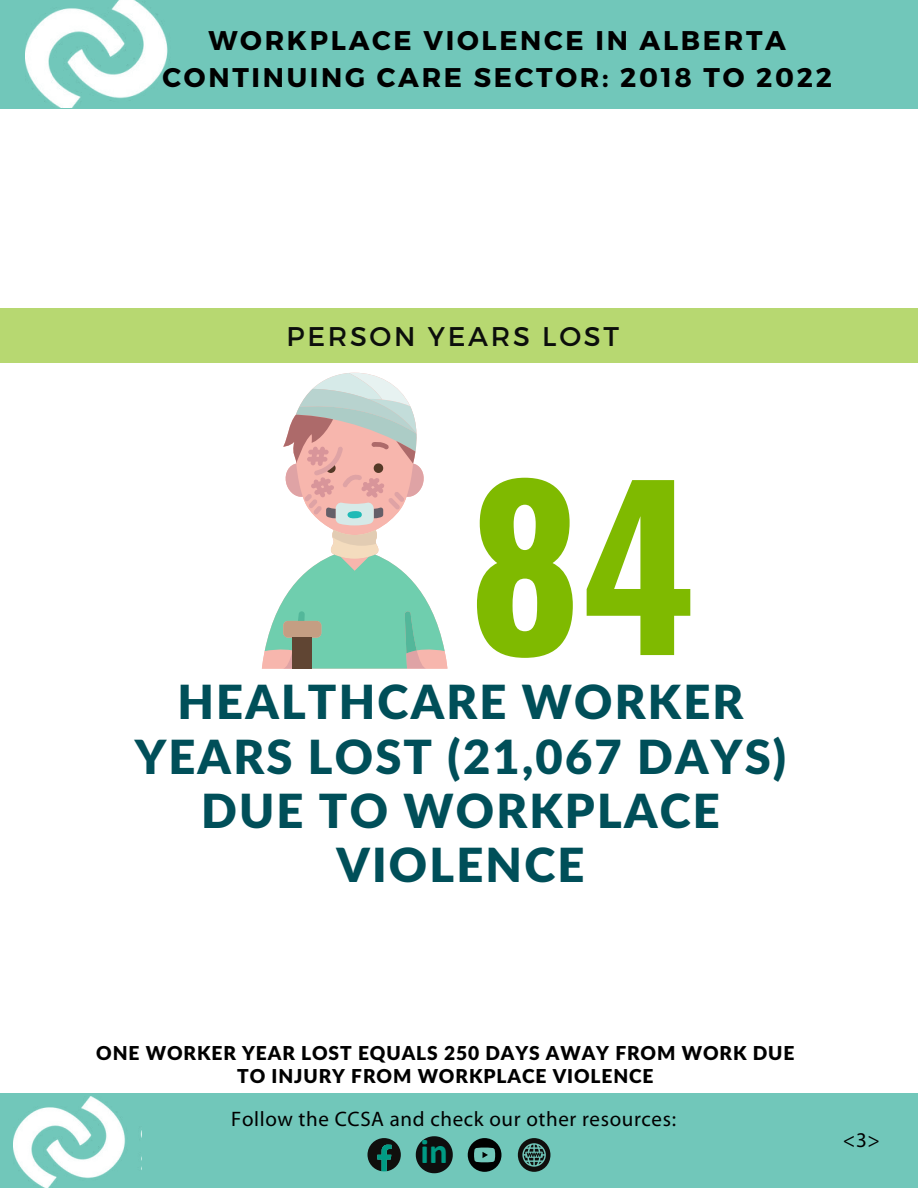
<style>
.page{position:relative;width:918px;height:1188px;background:#fff}
.page>*{position:absolute;margin:0;border:0;box-sizing:border-box;transform-origin:0 0}
.t1{font:700 216px "Oswald";color:#7fba00}
.t2{font:900 47.1px/54.3px "Lato Latin";letter-spacing:.045em;color:#004f59;text-align:center}
.t3{font:700 35.1px "Calibri";color:#009b84}
.t4{font:700 27px/37.2px "Montserrat";letter-spacing:.1em;color:#000;text-align:center}
.t5{font:27px "Montserrat";letter-spacing:.1em;color:#0c0e0c}
.t6{font:21px "Myriad Pro";letter-spacing:.03em;color:#000}
.t7{font:900 19.2px/22px "Lato Latin";letter-spacing:.045em;color:#000;text-align:center}
</style>
<div class="page">
<div style="left:0;top:0;width:918px;height:109px;background:#71c7ba"></div>
<img style="left:26px;top:0;width:142px;height:108px">
<div style="left:0;top:308px;width:917px;height:55px;background:#b7d871"></div>
<svg style="left:262px;top:373px;width:185px;height:296px"></svg>
<div style="left:0;top:1093px;width:918px;height:95px;background:#71c7ba"></div>
<svg style="left:368px;top:1138px;width:33px;height:33px"></svg>
<svg style="left:468px;top:1138px;width:33px;height:34px"></svg>
<svg style="left:518px;top:1138px;width:32px;height:34px"></svg>
<img style="left:13px;top:1096px;width:129px;height:92px">
<svg style="left:416px;top:1136px;width:37px;height:37px"></svg>
<h3 class="t4" style="left:163px;top:20px;width:671px">WORKPLACE VIOLENCE IN ALBERTA<br>CONTINUING CARE SECTOR: 2018 TO 2022</h3>
<h3 class="t5" style="left:287px;top:319px;width:334px">PERSON YEARS LOST</h3>
<h1 class="t1" style="left:469px;top:397px;width:227px">84</h1>
<h2 class="t2" style="left:135px;top:678px;width:653px">HEALTHCARE WORKER<br>YEARS LOST (21,067 DAYS)<br>DUE TO WORKPLACE<br>VIOLENCE</h2>
<p class="t7" style="left:96px;top:1044px;width:700px">ONE WORKER YEAR LOST EQUALS 250 DAYS AWAY FROM WORK DUE<br>TO INJURY FROM WORKPLACE VIOLENCE</p>
<p class="t6" style="left:231px;top:1110px;width:446px">Follow the CCSA and check our other resources:</p>
<h3 class="t3" style="left:421px;top:1137px;width:29px">in</h3>
<p class="t6" style="left:843px;top:1131px;width:39px">&lt;3&gt;</p>
</div>
